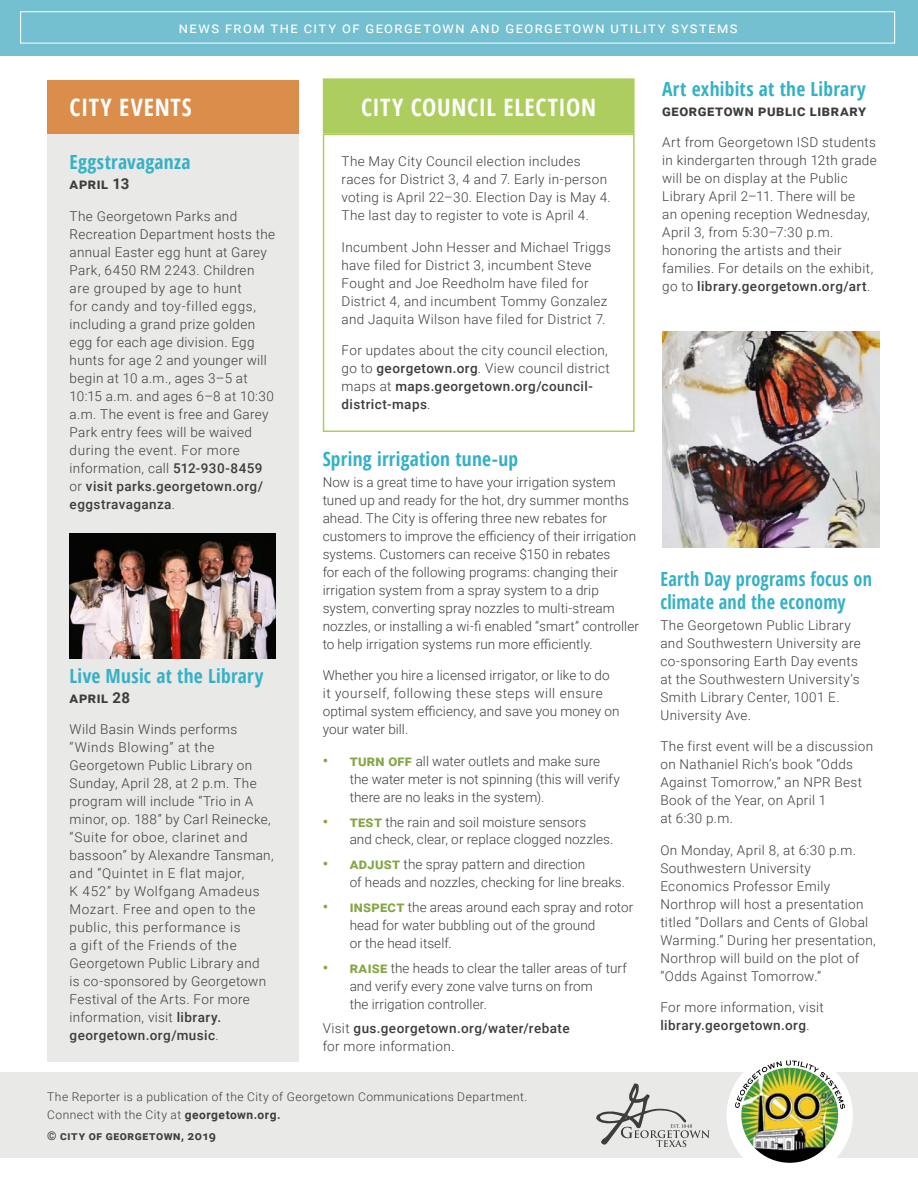
<style>
.page{position:relative;width:918px;height:1188px;background:#fff}
.page>*{position:absolute;margin:0;border:0;box-sizing:border-box;transform-origin:0 0}
.t1{font:700 condensed 24px "Open Sans";letter-spacing:.03em;color:#fff}
.t2{font:700 condensed 19.5px "Open Sans";letter-spacing:.015em;color:#35b1c6}
.t3{font:700 condensed 19.5px/22.5px "Open Sans";letter-spacing:.015em;color:#35b1c6;scale:.93 1}
.t4{font:15px "Roboto";letter-spacing:.095em;color:#fff}
.t5{font:700 15px "Roboto";letter-spacing:.04em;color:#3d3e3b}
.t6{font:300 13.5px/18px "Roboto";letter-spacing:.02em;color:#3d3e3b}
.t7{font:500 13.5px/18px "Roboto";letter-spacing:.03em;color:#3d3e3b}
.t8{font:300 12px/18px "Roboto";letter-spacing:.035em;color:#3d3e3b}
.t9{font:700 12px "Roboto";letter-spacing:.05em;color:#3d3e3b}
.s1{font-weight:500}
.s2{font-weight:700;font-size:15px;color:#84a744}
.s3{font-weight:300}
.s4{font-weight:700}
</style>
<div class="page">
<div style="left:47px;top:134px;width:251px;height:928px;background:#e9e9e7"></div>
<div style="left:47px;top:80px;width:251px;height:54px;background:#db8e4b"></div>
<div style="left:0;top:0;width:918px;height:55px;background:#74c0d1"></div>
<div style="left:0;top:1073px;width:918px;height:85px;background:#e9e9e7"></div>
<svg style="left:596px;top:1083px;width:114px;height:64px"></svg>
<div style="left:727px;top:1052px;width:126px;height:126px;background:#fff;border-radius:50%"></div>
<img style="left:740px;top:1109px;width:98px;height:53px">
<div style="left:739px;top:1065px;width:102px;height:101px;border:3px solid #fff;border-radius:50%"></div>
<img style="left:735px;top:1060px;width:110px;height:49px">
<div style="left:20px;top:11px;width:875px;height:32px;border:1px solid #fff"></div>
<img style="left:70px;top:534px;width:205px;height:125px">
<img style="left:662px;top:332px;width:218px;height:216px">
<div style="left:323px;top:78px;width:312px;height:56px;background:#adcd5e;border:2px solid #adcd5e"></div>
<div style="left:323px;top:134px;width:312px;height:298px;border:2px solid #adcd5e"></div>
<p class="t4" style="left:179px;top:17px;width:560px">news from the city of georgetown and georgetown utility systems</p>
<h1 class="t1" style="left:70px;top:90px;width:124px">CITY EVENTS</h1>
<h2 class="t2" style="left:70px;top:149px;width:122px">Eggstravaganza</h2>
<p class="t5" style="left:70px;top:173px;width:61px">april 13</p>
<p class="t6" style="left:70px;top:206px;width:207px">The Georgetown Parks and<br>Recreation Department hosts the annual Easter egg hunt at Garey<br>Park, 6450 RM 2243. Children are grouped by age to hunt<br>for candy and toy-filled eggs, including a grand prize golden egg for each age division. Egg hunts for age 2 and younger will begin at 10 a.m., ages 3–5 at<br>10:15 a.m. and ages 6–8 at 10:30 a.m. The event is free and Garey<br>Park entry fees will be waived during the event. For more information, call <span class="s1">512-930-8459 </span>or <span class="s1">visit parks.georgetown.org/ eggstravaganza</span>.</p>
<h2 class="t2" style="left:70px;top:662px;width:195px">Live Music at the Library</h2>
<p class="t5" style="left:70px;top:687px;width:62px">april 28</p>
<p class="t6" style="left:70px;top:720px;width:206px">Wild Basin Winds performs “Winds Blowing” at the<br>Georgetown Public Library on<br>Sunday, April 28, at 2 p.m. The program will include “Trio in A minor, op. 188” by Carl Reinecke, “Suite for oboe, clarinet and bassoon” by Alexandre Tansman, and “Quintet in E flat major,<br>K 452” by Wolfgang Amadeus<br>Mozart. Free and open to the public, this performance is<br>a gift of the Friends of the<br>Georgetown Public Library and<br>is co-sponsored by Georgetown<br>Festival of the Arts. For more information, visit <span class="s1">library. georgetown.org/music</span>.</p>
<h1 class="t1" style="left:361px;top:90px;width:237px">CITY COUNCIL ELECTION</h1>
<p class="t6" style="left:342px;top:152px;width:271px">The May City Council election includes races for District 3, 4 and 7. Early in-person voting is April 22–30. Election Day is May 4.<br>The last day to register to vote is April 4.</p>
<p class="t6" style="left:342px;top:237px;width:271px">Incumbent John Hesser and Michael Triggs have filed for District 3, incumbent Steve Fought and Joe Reedholm have filed for District 4, and incumbent Tommy Gonzalez and Jaquita Wilson have filed for District 7.</p>
<p class="t6" style="left:342px;top:341px;width:270px">For updates about the city council election, go to <span class="s1">georgetown.org</span>. View council district maps at <span class="s1">maps.georgetown.org/council&shy;district-maps</span>.</p>
<h2 class="t2" style="left:323px;top:445px;width:197px">Spring irrigation tune-up</h2>
<p class="t6" style="left:323px;top:472px;width:318px">Now is a great time to have your irrigation system tuned up and ready for the hot, dry summer months ahead. The City is offering three new rebates for customers to improve the efficiency of their irrigation systems. Customers can receive $150 in rebates<br>for each of the following programs: changing their irrigation system from a spray system to a drip system, converting spray nozzles to multi-stream nozzles, or installing a wi-fi enabled “smart” controller to help irrigation systems run more efficiently.</p>
<p class="t6" style="left:323px;top:666px;width:298px">Whether you hire a licensed irrigator, or like to do it yourself, following these steps will ensure optimal system efficiency, and save you money on your water bill.</p>
<p class="t6" style="left:350px;top:751px;width:272px;text-indent:-27px"><span class="s2">• turn off</span> all water outlets and make sure the water meter is not spinning (this will verify there are no leaks in the system).</p>
<p class="t6" style="left:350px;top:812px;width:265px;text-indent:-27px"><span class="s2">• test</span> the rain and soil moisture sensors<br>and check, clear, or replace clogged nozzles.</p>
<p class="t6" style="left:350px;top:855px;width:277px;text-indent:-27px"><span class="s2">• adjust</span> the spray pattern and direction<br>of heads and nozzles, checking for line breaks.</p>
<p class="t6" style="left:350px;top:898px;width:285px;text-indent:-27px"><span class="s2">• inspect</span> the areas around each spray and rotor head for water bubbling out of the ground<br>or the head itself.</p>
<p class="t6" style="left:350px;top:958px;width:279px;text-indent:-27px"><span class="s2">• raise</span> the heads to clear the taller areas of turf and verify every zone valve turns on from<br>the irrigation controller.</p>
<p class="t7" style="left:323px;top:1019px;width:248px"><span class="s3">Visit</span> gus.georgetown.org/water/rebate <span class="s3">for more information.</span></p>
<p class="t8" style="left:47px;top:1087px;width:482px">The Reporter is a publication of the City of Georgetown Communications Department.<br>Connect with the City at <span class="s4">georgetown.org.</span></p>
<p class="t9" style="left:47px;top:1127px;width:170px">© city of georgetown, 2019</p>
<h2 class="t2" style="left:662px;top:75px;width:205px">Art exhibits at the Library</h2>
<p class="t5" style="left:662px;top:100px;width:206px">georgetown public library</p>
<p class="t6" style="left:662px;top:133px;width:216px">Art from Georgetown ISD students in kindergarten through 12th grade will be on display at the Public Library April 2–11. There will be<br>an opening reception Wednesday, April 3, from 5:30–7:30 p.m. honoring the artists and their families. For details on the exhibit, go to <span class="s1">library.georgetown.org/art</span>.</p>
<h2 class="t3" style="left:660px;top:567px;width:229px">Earth Day programs focus on climate and the economy</h2>
<p class="t6" style="left:660px;top:616px;width:202px">The Georgetown Public Library and Southwestern University are co-sponsoring Earth Day events at the Southwestern University’s<br>Smith Library Center, 1001 E.<br>University Ave.</p>
<p class="t6" style="left:660px;top:737px;width:214px">The first event will be a discussion on Nathaniel Rich’s book “Odds<br>Against Tomorrow,” an NPR Best<br>Book of the Year, on April 1<br>at 6:30 p.m.</p>
<p class="t6" style="left:660px;top:841px;width:217px">On Monday, April 8, at 6:30 p.m.<br>Southwestern University<br>Economics Professor Emily<br>Northrop will host a presentation titled “Dollars and Cents of Global<br>Warming.” During her presentation,<br>Northrop will build on the plot of “Odds Against Tomorrow.”</p>
<p class="t6" style="left:660px;top:998px;width:165px">For more information, visit <span class="s1">library.georgetown.org</span>.</p>
</div>
